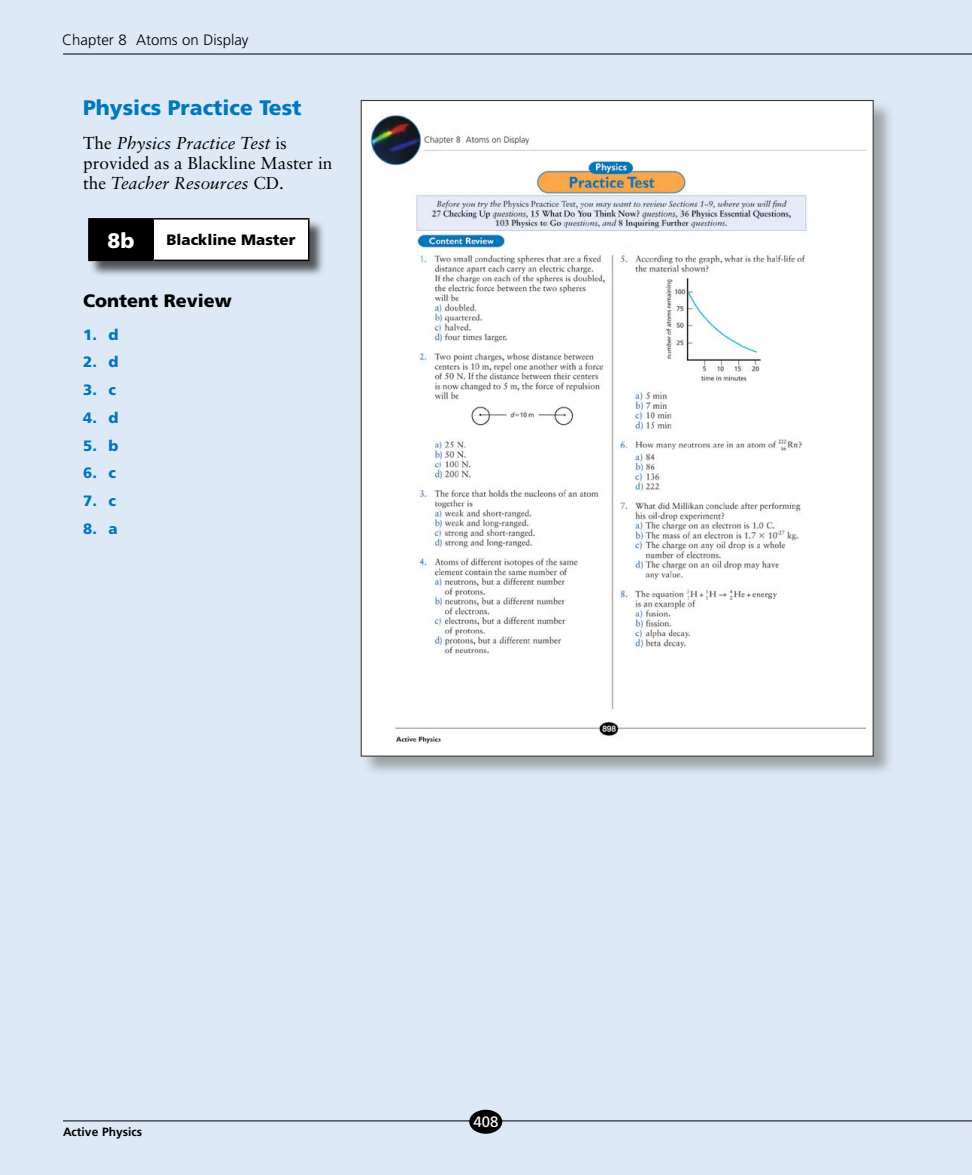
<style>
.page{position:relative;width:972px;height:1175px;background:#fff}
.page>*{position:absolute;margin:0;border:0;box-sizing:border-box;transform-origin:0 0}
.t1{font:900 21px "Frutiger";color:#0077be}
.t2{font:900 21px "Frutiger";color:#fff}
.t3{font:900 18px "Frutiger";color:#000}
.t4{font:17.25px/20.2px "Sabon";color:#000}
.t5{font:900 15px "Frutiger";color:#0077be}
.t6{font:300 15px "Frutiger";color:#000}
.t7{font:900 15px "Frutiger";color:#000}
.t8{font:15px "Frutiger";color:#fff}
.t9{font:700 12px "Frutiger";color:#000}
.s1{font-style:italic}
</style>
<div class="page">
<div style="left:0;top:0;width:972px;height:1174px;background:#dde9f7"></div>
<hr style="left:63px;top:54px;width:909px;height:1px;background:#000">
<hr style="left:63px;top:1120px;width:909px;height:1px;background:#000">
<div style="left:469px;top:1109px;width:33px;height:24px;background:#000;border-radius:50%"></div>
<div style="left:89px;top:219px;width:237px;height:58px;background:#000;opacity:.64"></div>
<div style="left:89px;top:219px;width:64px;height:41px;background:#000"></div>
<div style="left:153px;top:219px;width:156px;height:41px;background:#fff"></div>
<hr style="left:88px;top:218px;width:65px;height:1px;background:#000">
<hr style="left:88px;top:219px;width:2px;height:41px;background:#000">
<hr style="left:153px;top:218px;width:157px;height:1px;background:#000">
<hr style="left:152px;top:219px;width:2px;height:41px;background:#000">
<hr style="left:308px;top:219px;width:2px;height:41px;background:#000">
<hr style="left:88px;top:260px;width:65px;height:1px;background:#000">
<hr style="left:153px;top:260px;width:157px;height:1px;background:#000">
<div style="left:361px;top:100px;width:533px;height:676px;background:#413f35;opacity:.41"></div>
<div style="left:361px;top:100px;width:512px;height:656px;background:#fff"></div>
<img style="left:369px;top:113px;width:496px;height:630px">
<p class="t6" style="left:62px;top:31px;width:188px">Chapter 8 Atoms on Display</p>
<p class="t1" style="left:83px;top:95px;width:220px">Physics Practice Test</p>
<p class="t4" style="left:83px;top:133px;width:251px">The <span class="s1">Physics Practice Test</span> is provided as a Blackline Master in the <span class="s1">Teacher Resources</span> CD.</p>
<p class="t2" style="left:108px;top:228px;width:28px">8b</p>
<p class="t7" style="left:167px;top:231px;width:130px">Blackline Master</p>
<p class="t3" style="left:83px;top:290px;width:150px">Content Review</p>
<p class="t5" style="left:83px;top:325px;width:37px">1. d</p>
<p class="t5" style="left:83px;top:353px;width:37px">2. d</p>
<p class="t5" style="left:83px;top:381px;width:35px">3. c</p>
<p class="t5" style="left:83px;top:408px;width:37px">4. d</p>
<p class="t5" style="left:83px;top:436px;width:37px">5. b</p>
<p class="t5" style="left:83px;top:464px;width:35px">6. c</p>
<p class="t5" style="left:83px;top:492px;width:35px">7. c</p>
<p class="t5" style="left:83px;top:519px;width:36px">8. a</p>
<p class="t9" style="left:63px;top:1124px;width:81px">Active Physics</p>
<p class="t8" style="left:474px;top:1112px;width:27px">408</p>
</div>
